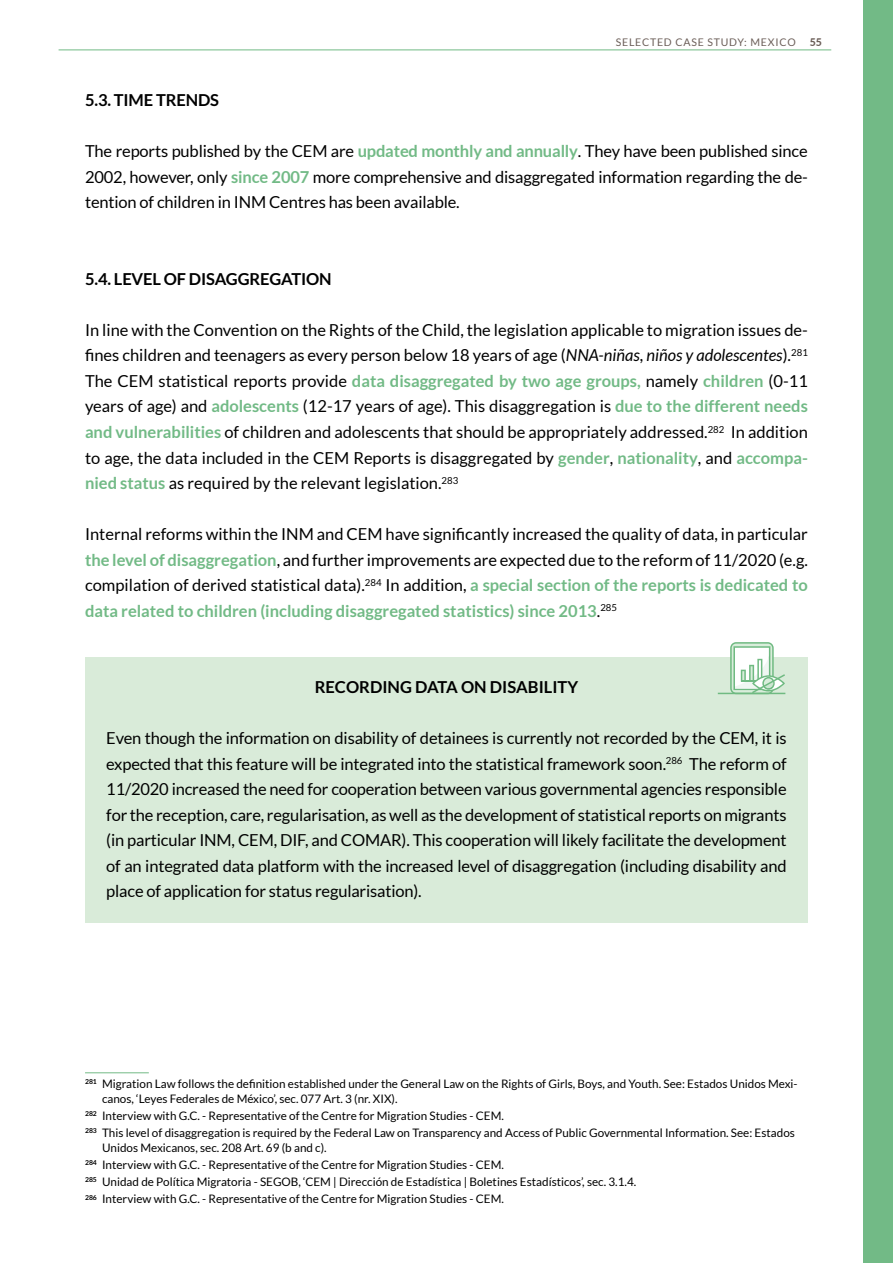
<style>
.page{position:relative;width:893px;height:1263px;background:#fff}
.page>*{position:absolute;margin:0;border:0;box-sizing:border-box;transform-origin:0 0}
.t1{font:16.5px/25.5px "Lato";letter-spacing:-.01em;color:#000;text-align:justify}
.t2{font:700 16.5px "Lato";letter-spacing:-.01em;color:#000}
.t3{font:11.7px/17.1px "Lato";color:#000}
.t4{font:10.5px "Lato";letter-spacing:.075em;color:#6b5e58}
.t5{font:800 10.5px "Lato";color:#6b5e58}
.s1{font-weight:700;color:#72ba86}
.s2{font-style:italic}
</style>
<div class="page">
<hr style="left:59px;top:50px;width:772px;height:1px;background:#70ba84">
<div style="left:863px;top:0;width:30px;height:1263px;background:#72ba86"></div>
<div style="left:85px;top:657px;width:723px;height:266px;background:#d9ebd9"></div>
<hr style="left:85px;top:1072px;width:64px;height:1px;background:#72ba86">
<svg style="left:718px;top:642px;width:67px;height:52px"></svg>
<p class="t4" style="left:616px;top:36px;width:181px">SELECTED CASE STUDY: MEXICO</p>
<p class="t5" style="left:810px;top:34px;width:14px">55</p>
<p class="t2" style="left:85px;top:91px;width:135px">5.3. TIME TRENDS</p>
<p class="t1" style="left:85px;top:138px;width:724px">The reports published by the CEM are <span class="s1">updated monthly and annually</span>. They have been published since 2002, however, only <span class="s1">since 2007</span> more comprehensive and disaggregated information regarding the de&shy;tention of children in INM Centres has been available.</p>
<p class="t2" style="left:85px;top:269px;width:248px">5.4. LEVEL OF DISAGGREGATION</p>
<p class="t1" style="left:85px;top:317px;width:724px">In line with the Convention on the Rights of the Child, the legislation applicable to migration issues de&shy;fines children and teenagers as every person below 18 years of age (<span class="s2">NNA-niñas, niños y adolescentes</span>).<sup>281<br></sup>The CEM statistical reports provide <span class="s1">data disaggregated by two age groups,</span> namely <span class="s1">children</span> (0-11 years of age) and <span class="s1">adolescents</span> (12-17 years of age). This disaggregation is <span class="s1">due to the different needs and vulnerabilities</span> of children and adolescents that should be appropriately addressed.<sup>282</sup> In addition to age, the data included in the CEM Reports is disaggregated by <span class="s1">gender</span>, <span class="s1">nationality</span>, and <span class="s1">accompa&shy;nied status</span> as required by the relevant legislation.<sup>283</sup></p>
<p class="t1" style="left:85px;top:521px;width:724px">Internal reforms within the INM and CEM have significantly increased the quality of data, in particular <span class="s1">the level of disaggregation</span>, and further improvements are expected due to the reform of 11/2020 (e.g. compilation of derived statistical data).<sup>284</sup> In addition, <span class="s1">a special section of the reports is dedicated to data related to children (including disaggregated statistics) since 2013</span>.<sup>285</sup></p>
<p class="t2" style="left:315px;top:678px;width:265px">RECORDING DATA ON DISABILITY</p>
<p class="t1" style="left:106px;top:725px;width:682px">Even though the information on disability of detainees is currently not recorded by the CEM, it is expected that this feature will be integrated into the statistical framework soon.<sup>286</sup> The reform of 11/2020 increased the need for cooperation between various governmental agencies responsible for the reception, care, regularisation, as well as the development of statistical reports on migrants (in particular INM, CEM, DIF, and COMAR). This cooperation will likely facilitate the development of an integrated data platform with the increased level of disaggregation (including disability and place of application for status regularisation).</p>
<p class="t3" style="left:102px;top:1076px;width:697px;line-height:15px;text-indent:-17px"><sup>281</sup> Migration Law follows the definition established under the General Law on the Rights of Girls, Boys, and Youth. See: Estados Unidos Mexi&shy;canos, ‘Leyes Federales de México’, sec. 077 Art. 3 (nr. XIX).</p>
<p class="t3" style="left:85px;top:1107px;width:711px"><sup>282</sup> Interview with G.C. - Representative of the Centre for Migration Studies - CEM.<br><sup>283</sup> This level of disaggregation is required by the Federal Law on Transparency and Access of Public Governmental Information. See: Estados</p>
<p class="t3" style="left:85px;top:1139px;width:553px;text-indent:17px">Unidos Mexicanos, sec. 208 Art. 69 (b and c).<br><sup>284</sup> Interview with G.C. - Representative of the Centre for Migration Studies - CEM.<br><sup>285</sup> Unidad de Política Migratoria - SEGOB, ‘CEM | Dirección de Estadística | Boletines Estadísticos’, sec. 3.1.4.<br><sup>286</sup> Interview with G.C. - Representative of the Centre for Migration Studies - CEM.</p>
</div>
